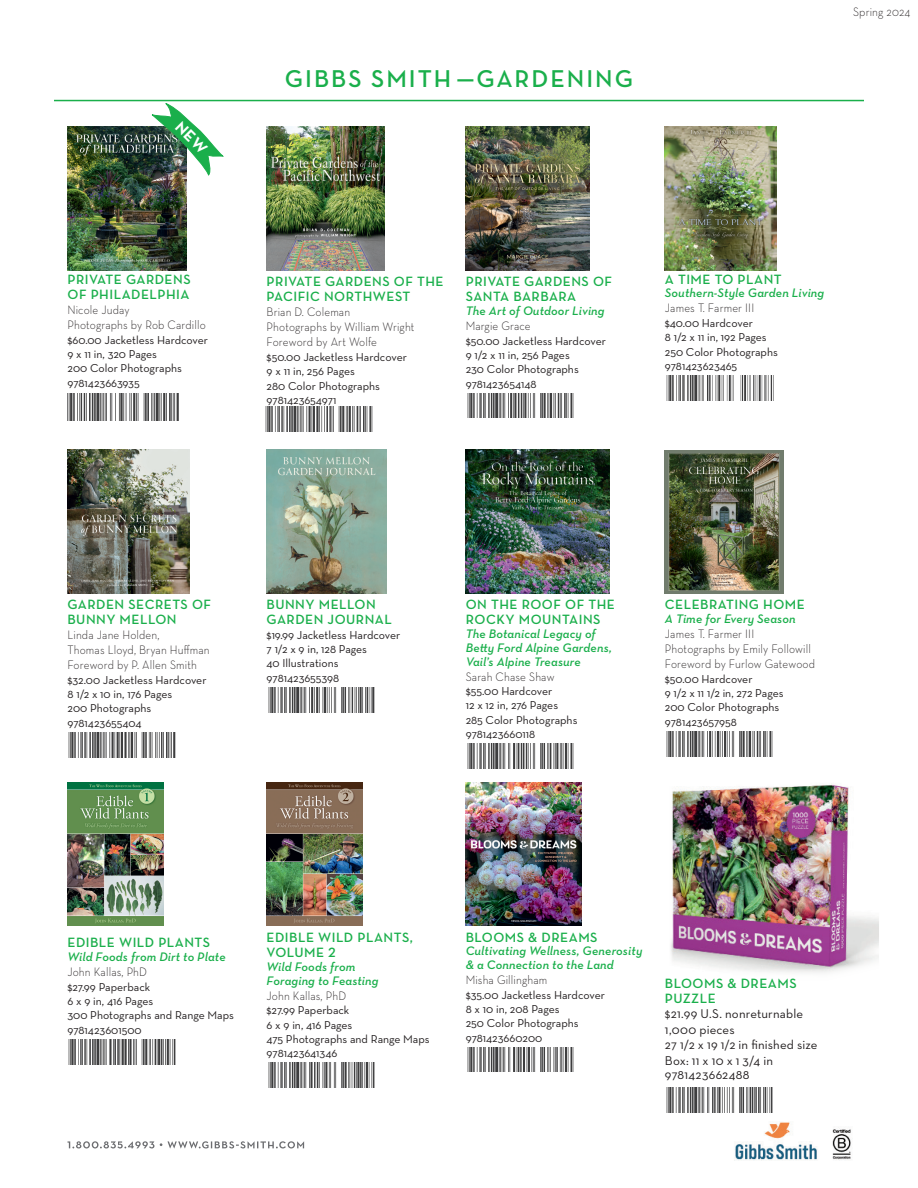
<style>
.page{position:relative;width:918px;height:1188px;background:#fff}
.page>*{position:absolute;margin:0;border:0;box-sizing:border-box;transform-origin:0 0}
.Gift_Series_Title{font:600 24.75px "Neutraface Text";letter-spacing:.08em;color:#1aaf4b}
._09_Backlist_Title{font:600 13.65px/15.6px "Neutraface Text";letter-spacing:.035em;color:#1aaf4b}
.Gift_Title{font:600 13.65px/15px "Neutraface Text";letter-spacing:.035em;color:#1aaf4b}
._05_Stats{font:12.9px "Neutraface Text";letter-spacing:.01em;color:#231f20}
.Gift_Stats{font:12.9px "Neutraface Text";letter-spacing:.015em;color:#231f20}
.Gift_ISBN{font:12.9px "Neutraface Text";letter-spacing:.025em;color:#231f20}
._10_Back_Subtitle{font:italic 600 12.6px/13.8px "Neutraface Text";letter-spacing:.01em;color:#1aaf4b}
._11_Back_Author{font:300 12.45px/15px "Neutraface Text";letter-spacing:.01em;color:#231f20;scale:.92 1}
._12_Back_Stats{font:11.7px "Neutraface Text";color:#231f20}
._12b_Back_ISBN{font:11.7px "Neutraface Text";color:#231f20}
</style>
<div class="page">
<svg style="left:68px;top:1141px;width:236px;height:7px"></svg>
<img style="left:734px;top:1122px;width:117px;height:39px">
<hr style="left:54px;top:100px;width:810px;height:1px;background:#1aaf4b">
<img style="left:267px;top:127px;width:117px;height:143px">
<img style="left:265px;top:407px;width:108px;height:24px">
<img style="left:466px;top:127px;width:124px;height:143px">
<img style="left:467px;top:393px;width:107px;height:25px">
<img style="left:68px;top:450px;width:122px;height:143px">
<img style="left:68px;top:732px;width:108px;height:25px">
<img style="left:68px;top:127px;width:119px;height:144px">
<img style="left:67px;top:393px;width:112px;height:27px">
<img style="left:267px;top:450px;width:120px;height:143px">
<img style="left:268px;top:687px;width:107px;height:25px">
<img style="left:665px;top:127px;width:111px;height:143px">
<img style="left:666px;top:375px;width:108px;height:25px">
<img style="left:466px;top:450px;width:143px;height:143px">
<img style="left:467px;top:744px;width:107px;height:24px">
<img style="left:68px;top:783px;width:95px;height:143px">
<img style="left:68px;top:1039px;width:108px;height:25px">
<img style="left:267px;top:783px;width:95px;height:143px">
<img style="left:268px;top:1063px;width:107px;height:25px">
<img style="left:466px;top:783px;width:115px;height:143px">
<img style="left:467px;top:1047px;width:107px;height:25px">
<img style="left:665px;top:451px;width:119px;height:143px">
<img style="left:666px;top:731px;width:107px;height:25px">
<img style="left:671px;top:783px;width:208px;height:190px">
<img style="left:666px;top:1088px;width:107px;height:24px">
<img style="left:151px;top:103px;width:72px;height:72px">
<p class="Gift_Series_Title" style="left:285px;top:63px;width:350px">GIBBS SMITH —GARDENING</p>
<p class="_11_Back_Author" style="left:853px;top:4px;width:64px">Spring 2024</p>
<p class="_09_Backlist_Title" style="left:68px;top:271px;width:125px">PRIVATE GARDENS<br>OF PHILADELPHIA</p>
<p class="_11_Back_Author" style="left:68px;top:302px;width:152px">Nicole Juday<br>Photographs by Rob Cardillo</p>
<p class="_12_Back_Stats" style="left:68px;top:332px;width:142px">$60.00 Jacketless Hardcover</p>
<p class="_12_Back_Stats" style="left:68px;top:347px;width:91px">9 x 11 in, 320 Pages</p>
<p class="_12_Back_Stats" style="left:68px;top:361px;width:116px">200 Color Photographs</p>
<p class="_12b_Back_ISBN" style="left:68px;top:375px;width:74px">9781423663935</p>
<p class="_09_Backlist_Title" style="left:267px;top:273px;width:179px">PRIVATE GARDENS OF THE<br>PACIFIC NORTHWEST</p>
<p class="_11_Back_Author" style="left:267px;top:304px;width:162px">Brian D. Coleman<br>Photographs by William Wright<br>Foreword by Art Wolfe</p>
<p class="_12_Back_Stats" style="left:267px;top:349px;width:142px">$50.00 Jacketless Hardcover</p>
<p class="_12_Back_Stats" style="left:267px;top:364px;width:90px">9 x 11 in, 256 Pages</p>
<p class="_12_Back_Stats" style="left:267px;top:378px;width:115px">280 Color Photographs</p>
<p class="_12b_Back_ISBN" style="left:267px;top:393px;width:71px">9781423654971</p>
<p class="_09_Backlist_Title" style="left:466px;top:273px;width:148px">PRIVATE GARDENS OF<br>SANTA BARBARA</p>
<p class="_10_Back_Subtitle" style="left:466px;top:304px;width:140px">The Art of Outdoor Living</p>
<p class="_11_Back_Author" style="left:466px;top:318px;width:72px">Margie Grace</p>
<p class="_12_Back_Stats" style="left:466px;top:333px;width:142px">$50.00 Jacketless Hardcover</p>
<p class="_12_Back_Stats" style="left:466px;top:348px;width:106px">9 1/2 x 11 in, 256 Pages</p>
<p class="_12_Back_Stats" style="left:466px;top:362px;width:115px">230 Color Photographs</p>
<p class="_12b_Back_ISBN" style="left:466px;top:376px;width:72px">9781423654148</p>
<p class="_09_Backlist_Title" style="left:665px;top:271px;width:118px">A TIME TO PLANT</p>
<p class="_10_Back_Subtitle" style="left:665px;top:286px;width:161px">Southern-Style Garden Living</p>
<p class="_11_Back_Author" style="left:665px;top:300px;width:99px">James T. Farmer III</p>
<p class="_12_Back_Stats" style="left:665px;top:315px;width:90px">$40.00 Hardcover</p>
<p class="_12_Back_Stats" style="left:665px;top:330px;width:103px">8 1/2 x 11 in, 192 Pages</p>
<p class="_12_Back_Stats" style="left:665px;top:344px;width:114px">250 Color Photographs</p>
<p class="_12b_Back_ISBN" style="left:665px;top:359px;width:74px">9781423623465</p>
<p class="_09_Backlist_Title" style="left:68px;top:596px;width:145px">GARDEN SECRETS OF<br>BUNNY MELLON</p>
<p class="_11_Back_Author" style="left:68px;top:627px;width:156px">Linda Jane Holden,<br>Thomas Lloyd, Bryan Huffman<br>Foreword by P. Allen Smith</p>
<p class="_12_Back_Stats" style="left:68px;top:672px;width:141px">$32.00 Jacketless Hardcover</p>
<p class="_12_Back_Stats" style="left:68px;top:687px;width:106px">8 1/2 x 10 in, 176 Pages</p>
<p class="_12_Back_Stats" style="left:68px;top:701px;width:85px">200 Photographs</p>
<p class="_12b_Back_ISBN" style="left:68px;top:716px;width:76px">9781423655404</p>
<p class="_09_Backlist_Title" style="left:267px;top:596px;width:127px">BUNNY MELLON<br>GARDEN JOURNAL</p>
<p class="_12_Back_Stats" style="left:267px;top:627px;width:135px">$19.99 Jacketless Hardcover</p>
<p class="_12_Back_Stats" style="left:267px;top:642px;width:102px">7 1/2 x 9 in, 128 Pages</p>
<p class="_12_Back_Stats" style="left:267px;top:656px;width:73px">40 Illustrations</p>
<p class="_12b_Back_ISBN" style="left:267px;top:671px;width:74px">9781423655398</p>
<p class="_09_Backlist_Title" style="left:466px;top:596px;width:151px">ON THE ROOF OF THE<br>ROCKY MOUNTAINS</p>
<p class="_10_Back_Subtitle" style="left:466px;top:627px;width:148px">The Botanical Legacy of<br>Betty Ford Alpine Gardens,<br>Vail’s Alpine Treasure</p>
<p class="_11_Back_Author" style="left:466px;top:669px;width:98px">Sarah Chase Shaw</p>
<p class="_12_Back_Stats" style="left:466px;top:684px;width:88px">$55.00 Hardcover</p>
<p class="_12_Back_Stats" style="left:466px;top:698px;width:94px">12 x 12 in, 276 Pages</p>
<p class="_12_Back_Stats" style="left:466px;top:713px;width:113px">285 Color Photographs</p>
<p class="_12b_Back_ISBN" style="left:466px;top:727px;width:71px">9781423660118</p>
<p class="_09_Backlist_Title" style="left:665px;top:597px;width:141px">CELEBRATING HOME</p>
<p class="_10_Back_Subtitle" style="left:665px;top:612px;width:132px">A Time for Every Season</p>
<p class="_11_Back_Author" style="left:665px;top:626px;width:165px">James T. Farmer III<br>Photographs by Emily Followill<br>Foreword by Furlow Gatewood</p>
<p class="_12_Back_Stats" style="left:665px;top:671px;width:89px">$50.00 Hardcover</p>
<p class="_12_Back_Stats" style="left:665px;top:686px;width:120px">9 1/2 x 11 1/2 in, 272 Pages</p>
<p class="_12_Back_Stats" style="left:665px;top:700px;width:116px">200 Color Photographs</p>
<p class="_12b_Back_ISBN" style="left:665px;top:715px;width:73px">9781423657958</p>
<p class="_09_Backlist_Title" style="left:68px;top:935px;width:144px">EDIBLE WILD PLANTS</p>
<p class="_10_Back_Subtitle" style="left:68px;top:950px;width:160px">Wild Foods from Dirt to Plate</p>
<p class="_11_Back_Author" style="left:68px;top:964px;width:88px">John Kallas, PhD</p>
<p class="_12_Back_Stats" style="left:68px;top:979px;width:84px">$27.99 Paperback</p>
<p class="_12_Back_Stats" style="left:68px;top:994px;width:87px">6 x 9 in, 416 Pages</p>
<p class="_12_Back_Stats" style="left:68px;top:1008px;width:168px">300 Photographs and Range Maps</p>
<p class="_12b_Back_ISBN" style="left:68px;top:1023px;width:76px">9781423601500</p>
<p class="_09_Backlist_Title" style="left:267px;top:929px;width:148px">EDIBLE WILD PLANTS,<br>VOLUME 2</p>
<p class="_10_Back_Subtitle" style="left:267px;top:960px;width:113px">Wild Foods from<br>Foraging to Feasting</p>
<p class="_11_Back_Author" style="left:267px;top:988px;width:88px">John Kallas, PhD</p>
<p class="_12_Back_Stats" style="left:267px;top:1003px;width:84px">$27.99 Paperback</p>
<p class="_12_Back_Stats" style="left:267px;top:1017px;width:87px">6 x 9 in, 416 Pages</p>
<p class="_12_Back_Stats" style="left:267px;top:1032px;width:165px">475 Photographs and Range Maps</p>
<p class="_12b_Back_ISBN" style="left:267px;top:1046px;width:72px">9781423641346</p>
<p class="_09_Backlist_Title" style="left:466px;top:929px;width:133px">BLOOMS &amp; DREAMS</p>
<p class="_10_Back_Subtitle" style="left:466px;top:944px;width:178px">Cultivating Wellness, Generosity &amp; a Connection to the Land</p>
<p class="_11_Back_Author" style="left:466px;top:972px;width:90px">Misha Gillingham</p>
<p class="_12_Back_Stats" style="left:466px;top:987px;width:141px">$35.00 Jacketless Hardcover</p>
<p class="_12_Back_Stats" style="left:466px;top:1002px;width:95px">8 x 10 in, 208 Pages</p>
<p class="_12_Back_Stats" style="left:466px;top:1016px;width:114px">250 Color Photographs</p>
<p class="_12b_Back_ISBN" style="left:466px;top:1030px;width:78px">9781423660200</p>
<p class="Gift_Title" style="left:665px;top:976px;width:133px">BLOOMS &amp; DREAMS<br>PUZZLE</p>
<p class="Gift_Stats" style="left:665px;top:1005px;width:140px">$21.99 U.S. nonreturnable</p>
<p class="_05_Stats" style="left:665px;top:1021px;width:71px">1,000 pieces</p>
<p class="_05_Stats" style="left:665px;top:1037px;width:154px">27 1/2 x 19 1/2 in finished size</p>
<p class="_05_Stats" style="left:665px;top:1053px;width:110px">Box: 11 x 10 x 1 3/4 in</p>
<p class="Gift_ISBN" style="left:665px;top:1067px;width:86px">9781423662488</p>
</div>
